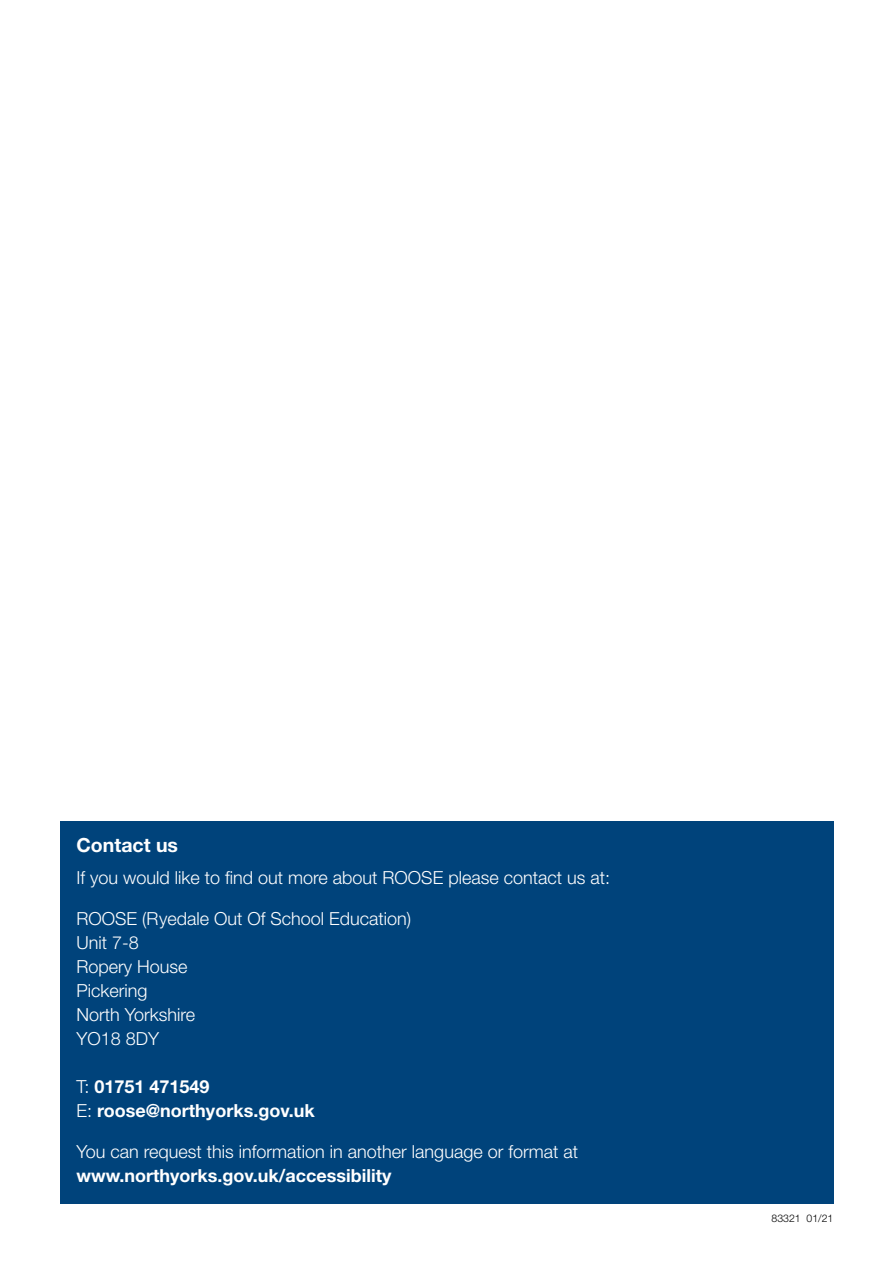
<style>
.page{position:relative;width:893px;height:1263px;background:#fff}
.page>*{position:absolute;margin:0;border:0;box-sizing:border-box;transform-origin:0 0}
.Sub_heading{font:700 19.5px "Helvetica Neue LT Std";color:#fff}
.Body{font:300 18px/24px "Helvetica Neue LT Std";color:#fff}
.Body-2{font:700 18px/24px "Helvetica Neue LT Std";color:#fff}
.Body-3{font:300 10.5px "Helvetica Neue LT Std";color:#000}
.s1{font-weight:300}
.s2{font-weight:700}
</style>
<div class="page">
<div style="left:60px;top:821px;width:773px;height:382px;background:#00437b"></div>
<p class="Sub_heading" style="left:77px;top:833px;width:103px">Contact us</p>
<p class="Body" style="left:77px;top:865px;width:535px">If you would like to find out more about ROOSE please contact us at:</p>
<p class="Body" style="left:77px;top:906px;width:336px">ROOSE (Ryedale Out Of School Education)</p>
<p class="Body" style="left:77px;top:930px;width:64px">Unit 7-8</p>
<p class="Body" style="left:77px;top:954px;width:113px">Ropery House</p>
<p class="Body" style="left:77px;top:978px;width:73px">Pickering</p>
<p class="Body" style="left:77px;top:1002px;width:120px">North Yorkshire</p>
<p class="Body" style="left:77px;top:1026px;width:84px">YO18 8DY</p>
<p class="Body-2" style="left:77px;top:1074px;width:240px"><span class="s1">T:</span> 01751 471549<br><span class="s1">E:</span> roose@northyorks.gov.uk</p>
<p class="Body" style="left:77px;top:1139px;width:503px">You can request this information in another language or format at <span class="s2">www.northyorks.gov.uk/accessibility</span></p>
<p class="Body-3" style="left:772px;top:1211px;width:63px">83321 01/21</p>
</div>
